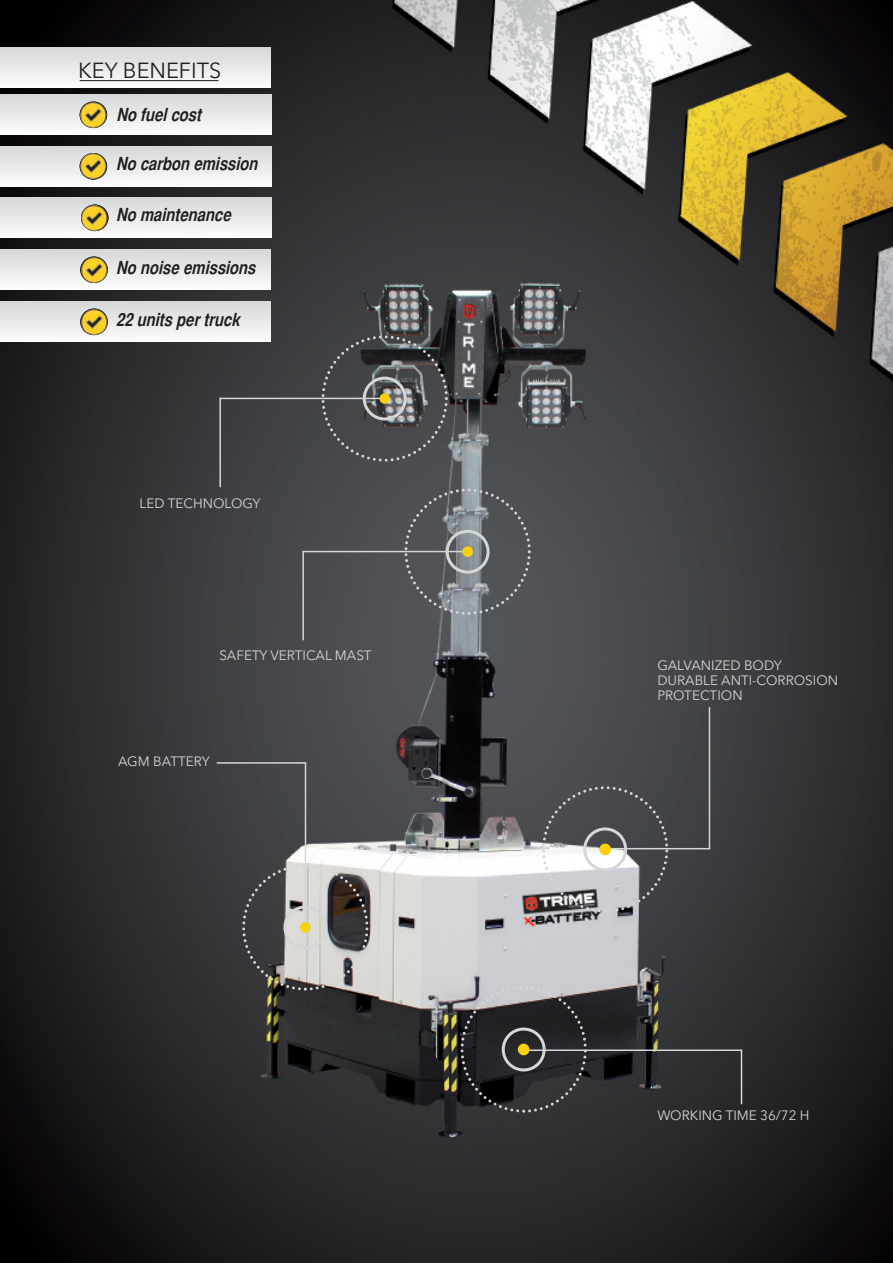
<style>
.page{position:relative;width:893px;height:1263px;background:#fff}
.page>*{position:absolute;margin:0;border:0;box-sizing:border-box;transform-origin:0 0}
.t1{font:21.75px "Avenir Next";color:#231f20}
.t2{font:italic 18px "Helvetica CY Bold";color:#231f20}
.t3{font:13.5px/15px "Avenir Next";color:#d5d6d8}
</style>
<div class="page">
<img style="left:0;top:0;width:893px;height:1263px">
<img style="left:119px;top:0;width:774px;height:470px">
<img style="left:180px;top:215px;width:597px;height:969px">
<div style="left:0;top:95px;width:271px;height:40px;background:linear-gradient(to bottom,#d5d6d9,#fcfcfc)"></div>
<div style="left:0;top:48px;width:270px;height:39px;background:linear-gradient(to bottom,#d6d7da,#fbfbfc)"></div>
<div style="left:0;top:146px;width:271px;height:40px;background:linear-gradient(to bottom,#d5d7d9,#fbfbfb)"></div>
<div style="left:0;top:198px;width:271px;height:40px;background:linear-gradient(to bottom,#d5d6d9,#fbfbfc)"></div>
<img style="left:80px;top:102px;width:27px;height:26px">
<img style="left:80px;top:153px;width:27px;height:27px">
<img style="left:81px;top:205px;width:27px;height:26px">
<div style="left:0;top:250px;width:270px;height:40px;background:linear-gradient(to bottom,#d6d7da,#fbfbfc)"></div>
<img style="left:80px;top:256px;width:28px;height:27px">
<div style="left:0;top:302px;width:270px;height:40px;background:linear-gradient(to bottom,#d5d6d9,#fcfcfc)"></div>
<img style="left:80px;top:309px;width:28px;height:26px">
<hr style="left:80px;top:80px;width:138px;height:1px;background:#231f20">
<hr style="left:605px;top:848px;width:105px;height:1px;background:#d5d6d8">
<hr style="left:523px;top:1049px;width:218px;height:2px;background:#d5d6d8">
<hr style="left:709px;top:707px;width:1px;height:142px;background:#d5d6d8">
<hr style="left:741px;top:1049px;width:1px;height:55px;background:#d5d6d8">
<svg style="left:540px;top:785px;width:130px;height:129px;background:#7c7d80"></svg>
<div style="left:599px;top:843px;width:12px;height:12px;background:#fad00d;border-radius:50%"></div>
<svg style="left:459px;top:985px;width:129px;height:129px;background:#424244"></svg>
<div style="left:518px;top:1044px;width:11px;height:11px;background:#fad00d;border-radius:50%"></div>
<hr style="left:305px;top:763px;width:1px;height:161px;background:#d5d6d8">
<hr style="left:217px;top:762px;width:89px;height:2px;background:#d5d6d8">
<svg style="left:241px;top:863px;width:129px;height:129px;background:#817f7e"></svg>
<div style="left:300px;top:922px;width:11px;height:11px;background:#fad00d;border-radius:50%"></div>
<hr style="left:302px;top:551px;width:162px;height:1px;background:#d5d6d8">
<hr style="left:302px;top:551px;width:2px;height:89px;background:#d5d6d8">
<svg style="left:403px;top:487px;width:129px;height:129px;background:#64676b"></svg>
<div style="left:462px;top:546px;width:11px;height:11px;background:#fad00d;border-radius:50%"></div>
<hr style="left:219px;top:398px;width:162px;height:1px;background:#d5d6d8">
<hr style="left:219px;top:398px;width:2px;height:89px;background:#d5d6d8">
<svg style="left:320px;top:334px;width:129px;height:129px;background:#4e5052"></svg>
<div style="left:379px;top:393px;width:11px;height:11px;background:#fad00d;border-radius:50%"></div>
<h1 class="t1" style="left:78px;top:52px;width:145px">KEY BENEFITS</h1>
<h2 class="t2" style="left:118px;top:104px;width:86px">No fuel cost</h2>
<h2 class="t2" style="left:118px;top:153px;width:143px">No carbon emission</h2>
<h2 class="t2" style="left:118px;top:204px;width:116px">No maintenance</h2>
<h2 class="t2" style="left:118px;top:257px;width:141px">No noise emissions</h2>
<h2 class="t2" style="left:118px;top:309px;width:125px">22 units per truck</h2>
<p class="t3" style="left:140px;top:495px;width:122px">LED TECHNOLOGY</p>
<p class="t3" style="left:219px;top:647px;width:154px">SAFETY VERTICAL MAST</p>
<p class="t3" style="left:118px;top:753px;width:93px">AGM BATTERY</p>
<p class="t3" style="left:657px;top:657px;width:182px">GALVANIZED BODY<br>DURABLE ANTI-CORROSION<br>PROTECTION</p>
<p class="t3" style="left:657px;top:1107px;width:154px">WORKING TIME 36/72 H</p>
</div>
